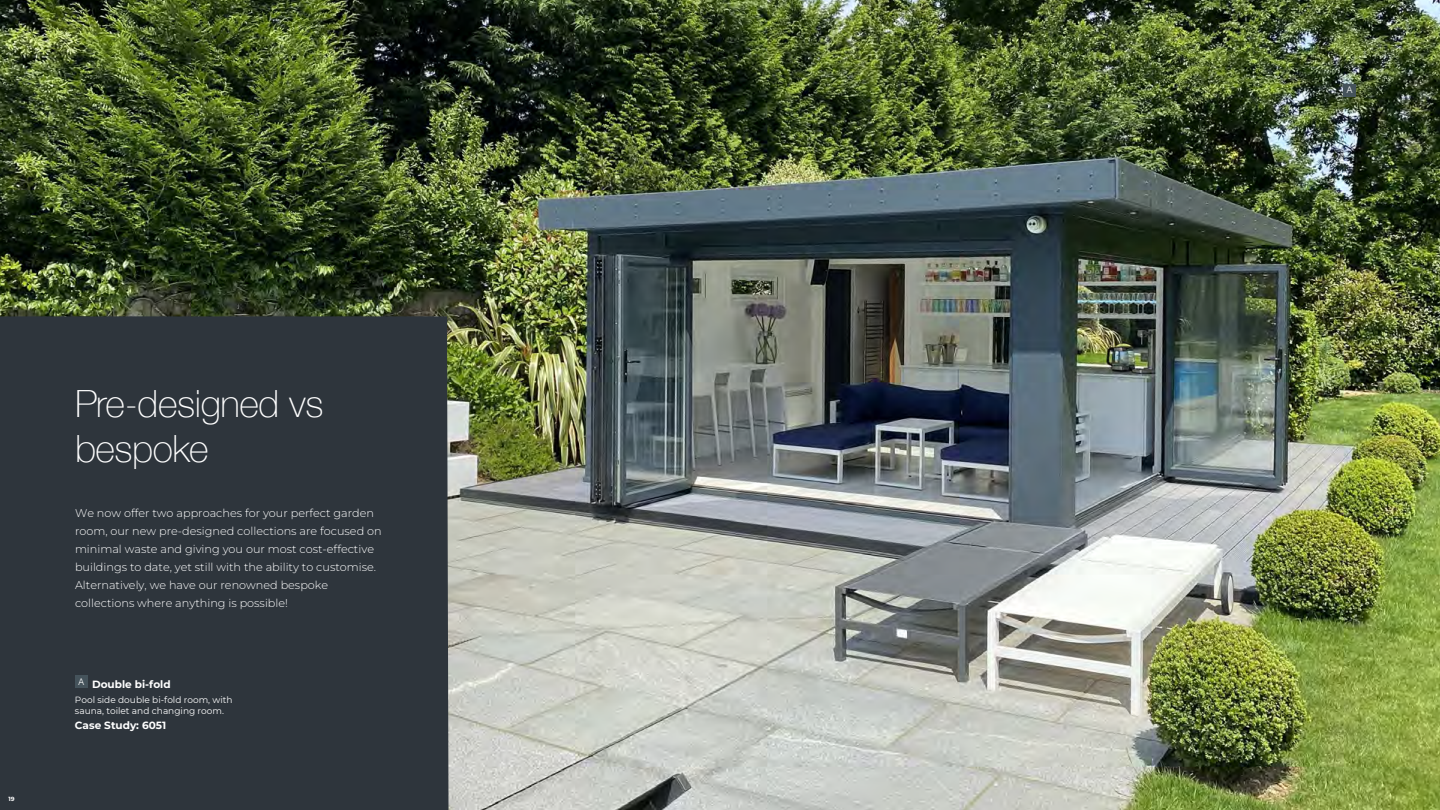
<style>
.page{position:relative;width:1440px;height:810px;background:#fff}
.page>*{position:absolute;margin:0;border:0;box-sizing:border-box;transform-origin:0 0}
.t1{font:100 37.5px/45px "Helvetica Neue";letter-spacing:-.01em;color:#fff}
.t2{font:300 11.25px/18px "Montserrat";color:#fff}
.t3{font:700 10.5px "Montserrat";color:#fff}
.t4{font:300 9.15px "Swiss 721 BT";color:#fff}
.t5{font:9px/11.2px "Montserrat";color:#fff}
.t6{font:700 6px "Montserrat";color:#fff}
</style>
<div class="page">
<img style="left:0;top:0;width:1440px;height:810px">
<div style="left:0;top:316px;width:448px;height:494px;background:#2e353c"></div>
<div style="left:1343px;top:84px;width:13px;height:13px;background:#45535b"></div>
<div style="left:75px;top:675px;width:13px;height:13px;background:#45535b"></div>
<div style="left:0;top:787px;width:23px;height:23px;background:#2e353c"></div>
<p class="t6" style="left:8px;top:795px;width:8px">19</p>
<h1 class="t1" style="left:75px;top:380px;width:250px">Pre-designed vs bespoke</h1>
<p class="t2" style="left:75px;top:503px;width:308px">We now offer two approaches for your perfect garden room, our new pre-designed collections are focused on minimal waste and giving you our most cost-effective buildings to date, yet still with the ability to customise.<br>Alternatively, we have our renowned bespoke collections where anything is possible!</p>
<p class="t3" style="left:79px;top:678px;width:94px"><sup>A</sup> Double bi-fold</p>
<p class="t5" style="left:75px;top:694px;width:159px">Pool side double bi-fold room, with sauna, toilet and changing room.</p>
<p class="t3" style="left:75px;top:718px;width:93px">Case Study: 6051</p>
<p class="t4" style="left:1347px;top:84px;width:7px">A</p>
</div>
